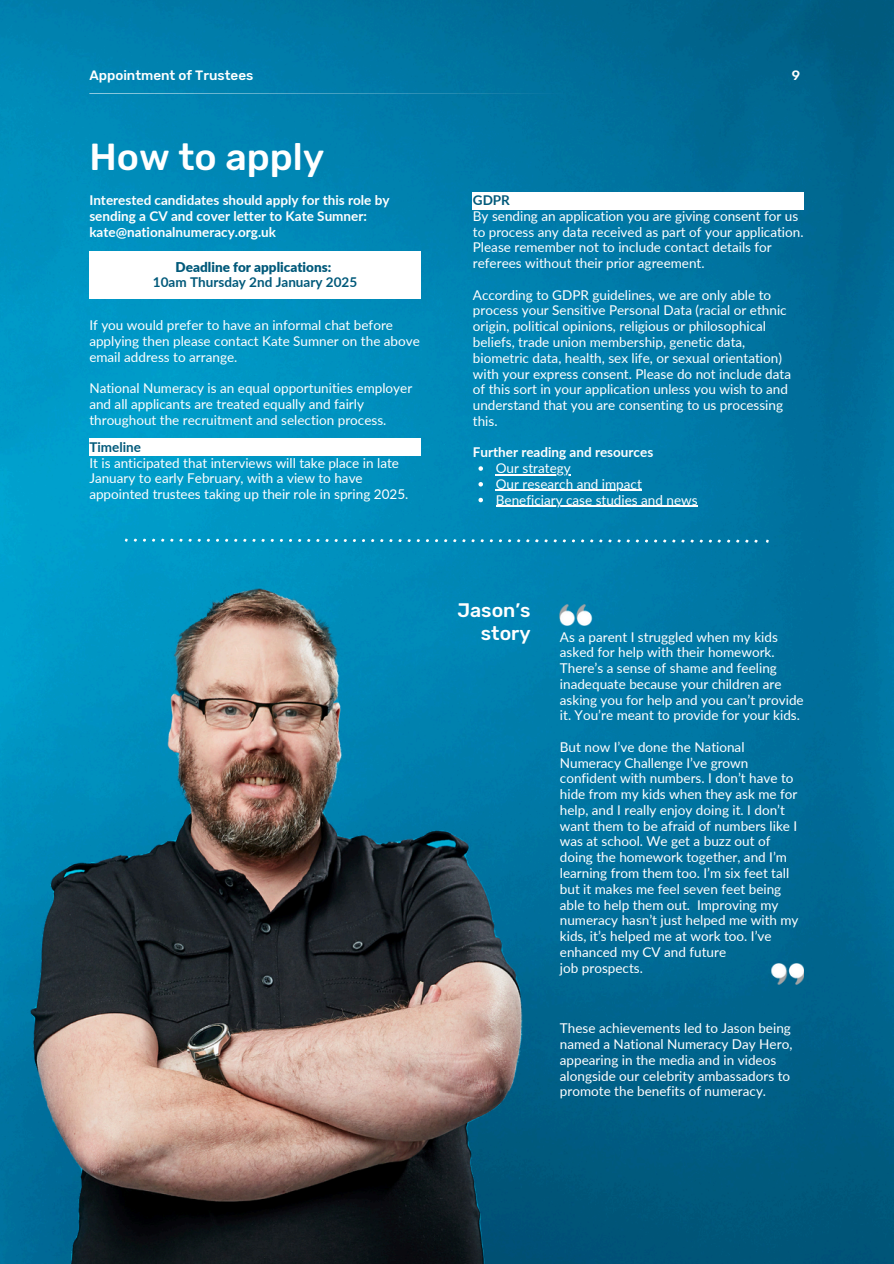
<style>
.page{position:relative;width:894px;height:1264px;background:#fff}
.page>*{position:absolute;margin:0;border:0;box-sizing:border-box;transform-origin:0 0}
.t1{font:500 37.5px "Rubik";color:#fff}
.t2{font:500 19.5px/22.5px "Rubik";color:#fff;text-align:right}
.t3{font:13.5px/15.8px "Lato";color:#fff}
.t4{font:700 13.5px/15.8px "Lato";color:#fff}
.t5{font:700 13.5px/15.8px "Lato";color:#00597a;text-align:center}
.t6{font:500 13.5px "Rubik";color:#fff}
.s1{font-weight:900}
</style>
<div class="page">
<img style="left:0;top:0;width:893px;height:432px">
<div style="left:472px;top:193px;width:331px;height:17px;background:#fff"></div>
<div style="left:89px;top:251px;width:331px;height:48px;background:#fff"></div>
<svg style="left:89px;top:93px;width:732px;height:1px"></svg>
<img style="left:0;top:432px;width:893px;height:831px">
<svg style="left:125px;top:538px;width:643px;height:4px;background:#2d9ec3"></svg>
<svg style="left:478px;top:466px;width:5px;height:5px"></svg>
<hr style="left:495px;top:474px;width:75px;height:1px;background:#fff">
<svg style="left:478px;top:482px;width:5px;height:4px"></svg>
<hr style="left:495px;top:490px;width:146px;height:1px;background:#fff">
<svg style="left:478px;top:498px;width:5px;height:4px"></svg>
<hr style="left:495px;top:505px;width:202px;height:2px;background:#fff">
<img style="left:559px;top:600px;width:33px;height:25px">
<img style="left:771px;top:963px;width:32px;height:25px">
<p class="t6" style="left:89px;top:68px;width:165px">Appointment of Trustees</p>
<p class="t6" style="left:791px;top:68px;width:10px">9</p>
<h1 class="t1" style="left:89px;top:135px;width:236px">How to apply</h1>
<h3 class="t4" style="left:89px;top:192px;width:301px">Interested candidates should apply for this role by sending a CV and cover letter to Kate Sumner: kate@nationalnumeracy.org.uk</h3>
<p class="t5" style="left:472px;top:192px;width:39px">GDPR</p>
<p class="t3" style="left:472px;top:208px;width:332px">By sending an application you are giving consent for us to process any data received as part of your application.<br>Please remember not to include contact details for referees without their prior agreement.</p>
<p class="t3" style="left:472px;top:286px;width:320px">According to GDPR guidelines, we are only able to process your Sensitive Personal Data (racial or ethnic origin, political opinions, religious or philosophical beliefs, trade union membership, genetic data, biometric data, health, sex life, or sexual orientation) with your express consent. Please do not include data of this sort in your application unless you wish to and understand that you are consenting to us processing this.</p>
<h3 class="t4" style="left:472px;top:444px;width:182px">Further reading and resources</h3>
<p class="t3" style="left:495px;top:460px;width:76px">Our strategy</p>
<p class="t3" style="left:495px;top:475px;width:147px">Our research and impact</p>
<p class="t3" style="left:495px;top:491px;width:203px">Beneficiary case studies and news</p>
<p class="t5" style="left:153px;top:258px;width:206px"><span class="s1">Deadline for applications:<br></span>10am Thursday 2nd January 2025</p>
<h2 class="t3" style="left:89px;top:317px;width:332px">If you would prefer to have an informal chat before applying then please contact Kate Sumner on the above email address to arrange.</h2>
<p class="t3" style="left:89px;top:380px;width:324px">National Numeracy is an equal opportunities employer and all applicants are treated equally and fairly throughout the recruitment and selection process.</p>
<p class="t5" style="left:89px;top:438px;width:53px">Timeline</p>
<p class="t3" style="left:89px;top:454px;width:320px">It is anticipated that interviews will take place in late<br>January to early February, with a view to have appointed trustees taking up their role in spring 2025.</p>
<p class="t2" style="left:457px;top:599px;width:75px">Jason’s story</p>
<p class="t3" style="left:559px;top:628px;width:245px">As a parent I struggled when my kids asked for help with their homework.<br>There’s a sense of shame and feeling inadequate because your children are asking you for help and you can’t provide it. You’re meant to provide for your kids.</p>
<p class="t3" style="left:559px;top:738px;width:240px">But now I’ve done the National Numeracy Challenge I’ve grown confident with numbers. I don’t have to hide from my kids when they ask me for help, and I really enjoy doing it. I don’t want them to be afraid of numbers like I was at school. We get a buzz out of doing the homework together, and I’m learning from them too. I’m six feet tall but it makes me feel seven feet being able to help them out. Improving my numeracy hasn’t just helped me with my kids, it’s helped me at work too. I’ve enhanced my CV and future</p>
<p class="t3" style="left:559px;top:959px;width:84px">job prospects.</p>
<h3 class="t3" style="left:559px;top:1020px;width:234px">These achievements led to Jason being named a National Numeracy Day Hero, appearing in the media and in videos alongside our celebrity ambassadors to promote the benefits of numeracy.</h3>
</div>
